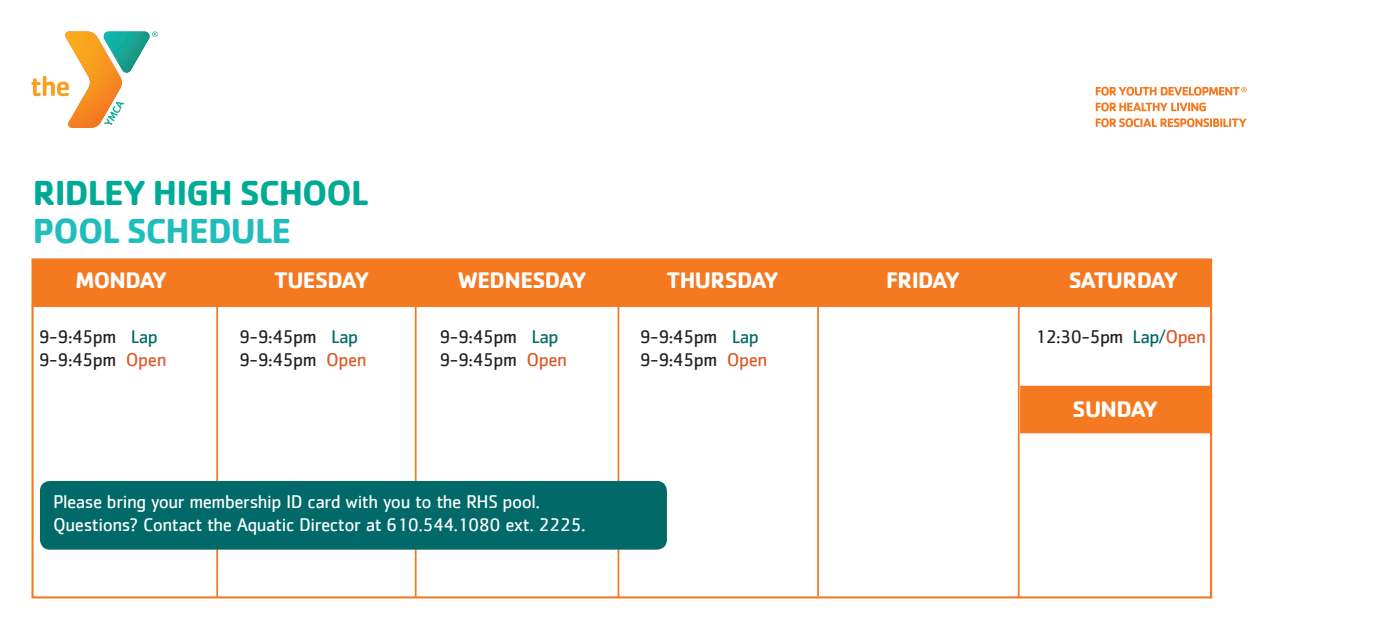
<style>
.page{position:relative;width:1386px;height:630px;background:#fff}
.page>*{position:absolute;margin:0;border:0;box-sizing:border-box;transform-origin:0 0}
.t1{font:700 35.88px "Cachet";letter-spacing:-.025em;color:#00ab95}
.t2{font:700 35.88px "Cachet";letter-spacing:-.025em;color:#21bdbd}
.t3{font:700 23.28px "Cachet";letter-spacing:-.025em;color:#fff}
.t4{font:19.07px "Cachet";letter-spacing:-.025em;color:#231f20}
.t5{font:19.07px "Cachet";letter-spacing:-.025em;color:#fff}
.s1{color:#016a69}
.s2{color:#dd5827}
</style>
<div class="page">
<svg style="left:32px;top:32px;width:126px;height:96px"></svg>
<svg style="left:1096px;top:102px;width:110px;height:9px"></svg>
<svg style="left:1096px;top:118px;width:150px;height:9px"></svg>
<svg style="left:1096px;top:87px;width:151px;height:9px"></svg>
<div style="left:32px;top:259px;width:1179px;height:46px;background:#f47921"></div>
<div style="left:32px;top:258px;width:1180px;height:48px;border:2px solid #f47921"></div>
<div style="left:31px;top:305px;width:1181px;height:294px;border:2px solid #f47921"></div>
<div style="left:1021px;top:387px;width:190px;height:45px;background:#f47921"></div>
<div style="left:1020px;top:386px;width:192px;height:47px;border:2px solid #f47921"></div>
<hr style="left:216px;top:304px;width:2px;height:293px;background:#f47921">
<hr style="left:415px;top:304px;width:2px;height:293px;background:#f47921">
<hr style="left:618px;top:304px;width:1px;height:293px;background:#f47921">
<hr style="left:817px;top:303px;width:2px;height:293px;background:#f47921">
<hr style="left:1018px;top:304px;width:2px;height:293px;background:#f47921">
<div style="left:40px;top:481px;width:627px;height:69px;background:#016a69;border-radius:10px"></div>
<p class="t1" style="left:33px;top:170px;width:337px">RIDLEY HIGH SCHOOL</p>
<p class="t2" style="left:33px;top:208px;width:260px">POOL SCHEDULE</p>
<p class="t3" style="left:75px;top:265px;width:93px">MONDAY</p>
<p class="t3" style="left:274px;top:265px;width:97px">TUESDAY</p>
<p class="t3" style="left:458px;top:265px;width:130px">WEDNESDAY</p>
<p class="t3" style="left:667px;top:265px;width:114px">THURSDAY</p>
<p class="t3" style="left:886px;top:265px;width:75px">FRIDAY</p>
<p class="t3" style="left:1069px;top:265px;width:111px">SATURDAY</p>
<p class="t4" style="left:39px;top:326px;width:121px">9-9:45pm <span class="s1">Lap</span></p>
<p class="t4" style="left:39px;top:348px;width:129px">9-9:45pm <span class="s2">Open</span></p>
<p class="t4" style="left:239px;top:326px;width:121px">9-9:45pm <span class="s1">Lap</span></p>
<p class="t4" style="left:239px;top:348px;width:129px">9-9:45pm <span class="s2">Open</span></p>
<p class="t4" style="left:439px;top:326px;width:121px">9-9:45pm <span class="s1">Lap</span></p>
<p class="t4" style="left:439px;top:348px;width:129px">9-9:45pm <span class="s2">Open</span></p>
<p class="t4" style="left:639px;top:326px;width:121px">9-9:45pm <span class="s1">Lap</span></p>
<p class="t4" style="left:639px;top:348px;width:129px">9-9:45pm <span class="s2">Open</span></p>
<p class="t4" style="left:1035px;top:326px;width:172px">12:30-5pm <span class="s1">Lap/</span><span class="s2">Open</span></p>
<p class="t3" style="left:1073px;top:394px;width:87px">SUNDAY</p>
<p class="t5" style="left:53px;top:491px;width:489px">Please bring your membership ID card with you to the RHS pool.</p>
<p class="t5" style="left:53px;top:514px;width:534px">Questions? Contact the Aquatic Director at 610.544.1080 ext. 2225.</p>
</div>
